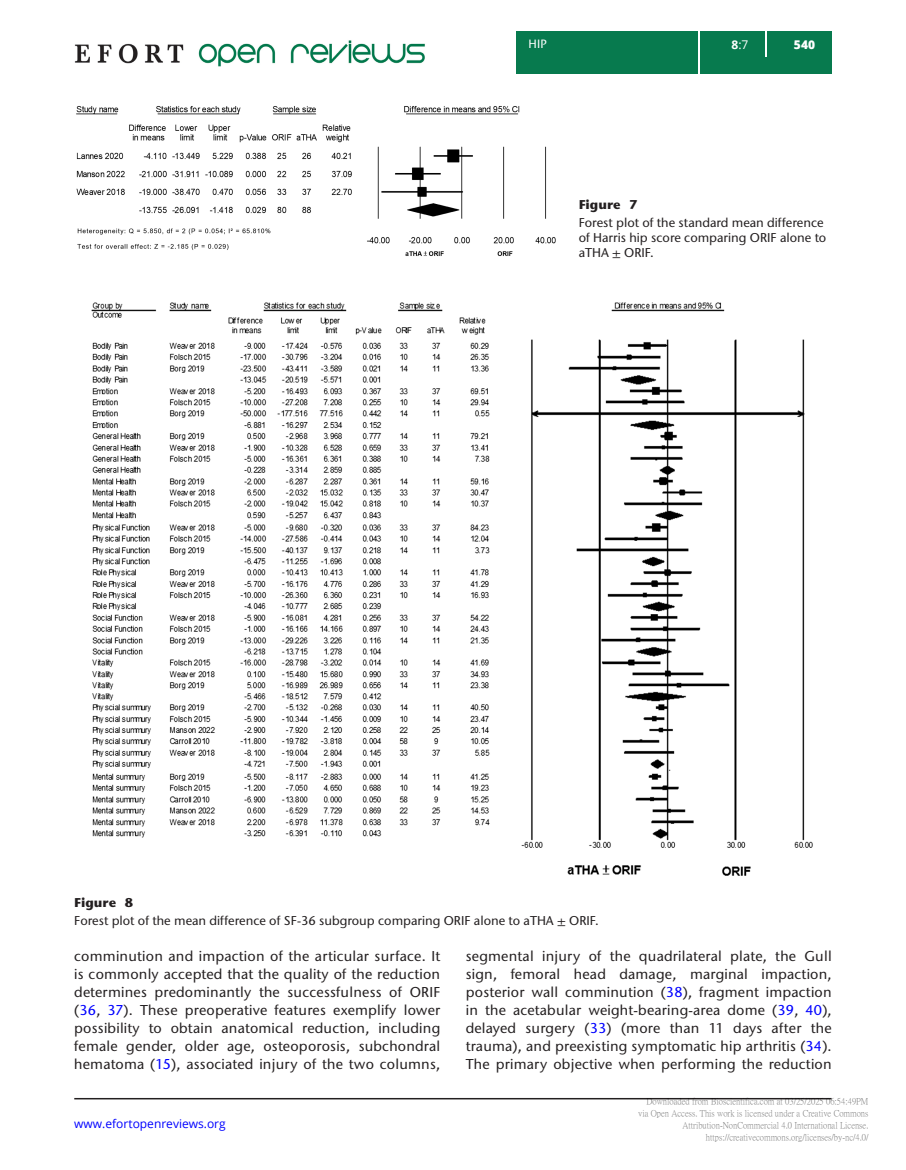
<style>
.page{position:relative;width:906px;height:1170px;background:#fff}
.page>*{position:absolute;margin:0;border:0;box-sizing:border-box;transform-origin:0 0}
.TXI{font:500 14.25px/18px "Stone Sans ITC Std";letter-spacing:.015em;color:#231f20;text-align:justify}
.FC{font:500 12.75px/15px "Stone Sans ITC Std";color:#231f20}
.FC-2{font:700 12.75px "Stone Sans ITC Std";color:#231f20}
.t1{font:12px "Open Sans";color:#00f}
.t2{font:500 12px "Stone Sans ITC Std";color:#fff}
.t3{font:12px "Open Sans";color:#fff}
.t4{font:800 12px "Open Sans";color:#fff}
.t5{font:9px/12px "P Ming Li U";color:rgb(0 0 0/.5);text-align:right}
.s1{font-weight:700}
.s2{font-family:"STIX General";font-weight:400}
.s3{color:#00f}
</style>
<div class="page">
<hr style="left:74px;top:1097px;width:757px;height:2px;background:#231f20">
<img style="left:74px;top:40px;width:351px;height:26px">
<div style="left:516px;top:31px;width:315px;height:43px;background:#077a4e"></div>
<hr style="left:698px;top:31px;width:2px;height:43px;background:#fff">
<svg style="left:765px;top:31px;width:1px;height:26px"></svg>
<img style="left:76px;top:106px;width:480px;height:150px">
<img style="left:92px;top:302px;width:721px;height:574px">
<p class="t2" style="left:528px;top:37px;width:20px">HIP</p>
<p class="t3" style="left:731px;top:36px;width:18px"><span class="s1">8</span>:7</p>
<p class="t4" style="left:794px;top:35px;width:23px">540</p>
<p class="FC-2" style="left:578px;top:196px;width:61px">Figure 7</p>
<p class="FC" style="left:578px;top:214px;width:249px">Forest plot of the standard mean difference of Harris hip score comparing ORIF alone to aTHA <span class="s2">±</span> ORIF.</p>
<p class="FC-2" style="left:74px;top:894px;width:61px">Figure 8</p>
<p class="FC" style="left:74px;top:913px;width:526px">Forest plot of the mean difference of SF-36 subgroup comparing ORIF alone to aTHA <span class="s2">±</span> ORIF.</p>
<p class="TXI" style="left:74px;top:947px;width:367px">comminution and impaction of the articular surface. It is commonly accepted that the quality of the reduction determines predominantly the successfulness of ORIF (<span class="s3">36</span>, <span class="s3">37</span>). These preoperative features exemplify lower possibility to obtain anatomical reduction, including female gender, older age, osteoporosis, subchondral hematoma (<span class="s3">15</span>), associated injury of the two columns,</p>
<p class="TXI" style="left:466px;top:947px;width:367px">segmental injury of the quadrilateral plate, the Gull sign, femoral head damage, marginal impaction, posterior wall comminution (<span class="s3">38</span>), fragment impaction in the acetabular weight-bearing-area dome (<span class="s3">39</span>, <span class="s3">40</span>), delayed surgery (<span class="s3">33</span>) (more than 11 days after the trauma), and preexisting symptomatic hip arthritis (<span class="s3">34</span>).<br>The primary objective when performing the reduction</p>
<p class="t1" style="left:74px;top:1115px;width:153px">www.efortopenreviews.org</p>
<p class="t5" style="left:638px;top:1095px;width:232px">Downloaded from Bioscientifica.com at 03/25/2025 06:54:49PM via Open Access. This work is licensed under a Creative Commons Attribution-NonCommercial 4.0 International License. https://creativecommons.org/licenses/by-nc/4.0/</p>
</div>
